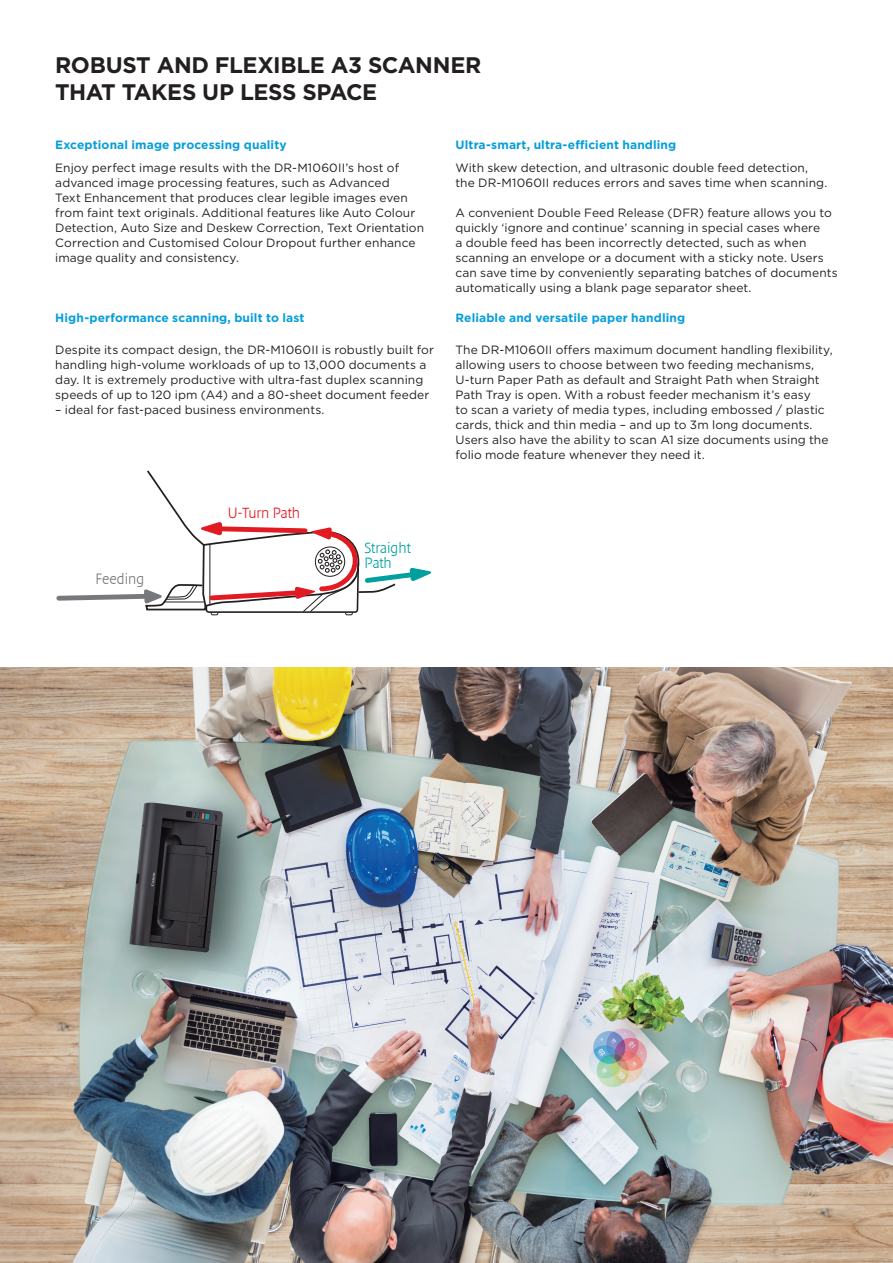
<style>
.page{position:relative;width:893px;height:1263px;background:#fff}
.page>*{position:absolute;margin:0;border:0;box-sizing:border-box;transform-origin:0 0}
.HEADER_B{font:700 22.5px "Gotham";letter-spacing:-.02em;color:#231f20}
.t1{font:300 15.15px/15.1px "Denda New";color:#00a09e}
.t2{font:300 15.15px "Denda New";color:#e21a21}
.t3{font:300 15.15px "Denda New";color:#76787b}
.BODY_BULLETS{font:12px/15px "Gotham";letter-spacing:.005em;color:#231f20}
.SUBHEAD{font:12px/15px "Gotham";letter-spacing:.005em;color:#231f20}
.SUBHEAD-2{font:700 12px "Gotham";letter-spacing:.01em;color:#069edb}
.BODY_BULLETS-2{font:700 12px "Gotham";letter-spacing:.01em;color:#069edb}
</style>
<div class="page">
<img style="left:0;top:668px;width:893px;height:595px">
<svg style="left:56px;top:470px;width:375px;height:146px"></svg>
<p class="HEADER_B" style="left:55px;top:50px;width:428px">ROBUST AND FLEXIBLE A3 SCANNER</p>
<p class="HEADER_B" style="left:55px;top:77px;width:324px">THAT TAKES UP LESS SPACE</p>
<p class="SUBHEAD-2" style="left:55px;top:137px;width:233px">Exceptional image processing quality</p>
<p class="SUBHEAD" style="left:55px;top:160px;width:370px">Enjoy perfect image results with the DR-M1060II’s host of advanced image processing features, such as Advanced<br>Text Enhancement that produces clear legible images even from faint text originals. Additional features like Auto Colour Detection, Auto Size and Deskew Correction, Text Orientation Correction and Customised Colour Dropout further enhance image quality and consistency.</p>
<p class="BODY_BULLETS-2" style="left:455px;top:137px;width:222px">Ultra-smart, ultra-efficient handling</p>
<p class="BODY_BULLETS" style="left:455px;top:160px;width:373px">With skew detection, and ultrasonic double feed detection, the DR-M1060II reduces errors and saves time when scanning.</p>
<p class="BODY_BULLETS" style="left:455px;top:205px;width:384px">A convenient Double Feed Release (DFR) feature allows you to quickly ‘ignore and continue’ scanning in special cases where<br>a double feed has been incorrectly detected, such as when scanning an envelope or a document with a sticky note. Users can save time by conveniently separating batches of documents automatically using a blank page separator sheet.</p>
<p class="BODY_BULLETS-2" style="left:455px;top:310px;width:231px">Reliable and versatile paper handling</p>
<p class="BODY_BULLETS" style="left:455px;top:342px;width:379px">The DR-M1060II offers maximum document handling flexibility, allowing users to choose between two feeding mechanisms, U-turn Paper Path as default and Straight Path when Straight Path Tray is open. With a robust feeder mechanism it’s easy<br>to scan a variety of media types, including embossed / plastic cards, thick and thin media – and up to 3m long documents.<br>Users also have the ability to scan A1 size documents using the folio mode feature whenever they need it.</p>
<p class="SUBHEAD-2" style="left:55px;top:310px;width:251px">High-performance scanning, built to last</p>
<p class="BODY_BULLETS" style="left:55px;top:342px;width:380px">Despite its compact design, the DR-M1060II is robustly built for handling high-volume workloads of up to 13,000 documents a day. It is extremely productive with ultra-fast duplex scanning speeds of up to 120 ipm (A4) and a 80-sheet document feeder</p>
<p class="BODY_BULLETS" style="left:55px;top:402px;width:271px">– ideal for fast-paced business environments.</p>
<p class="t3" style="left:95px;top:571px;width:50px">Feeding</p>
<p class="t2" style="left:228px;top:504px;width:74px">U-Turn Path</p>
<p class="t1" style="left:364px;top:540px;width:48px">Straight<br>Path</p>
</div>
